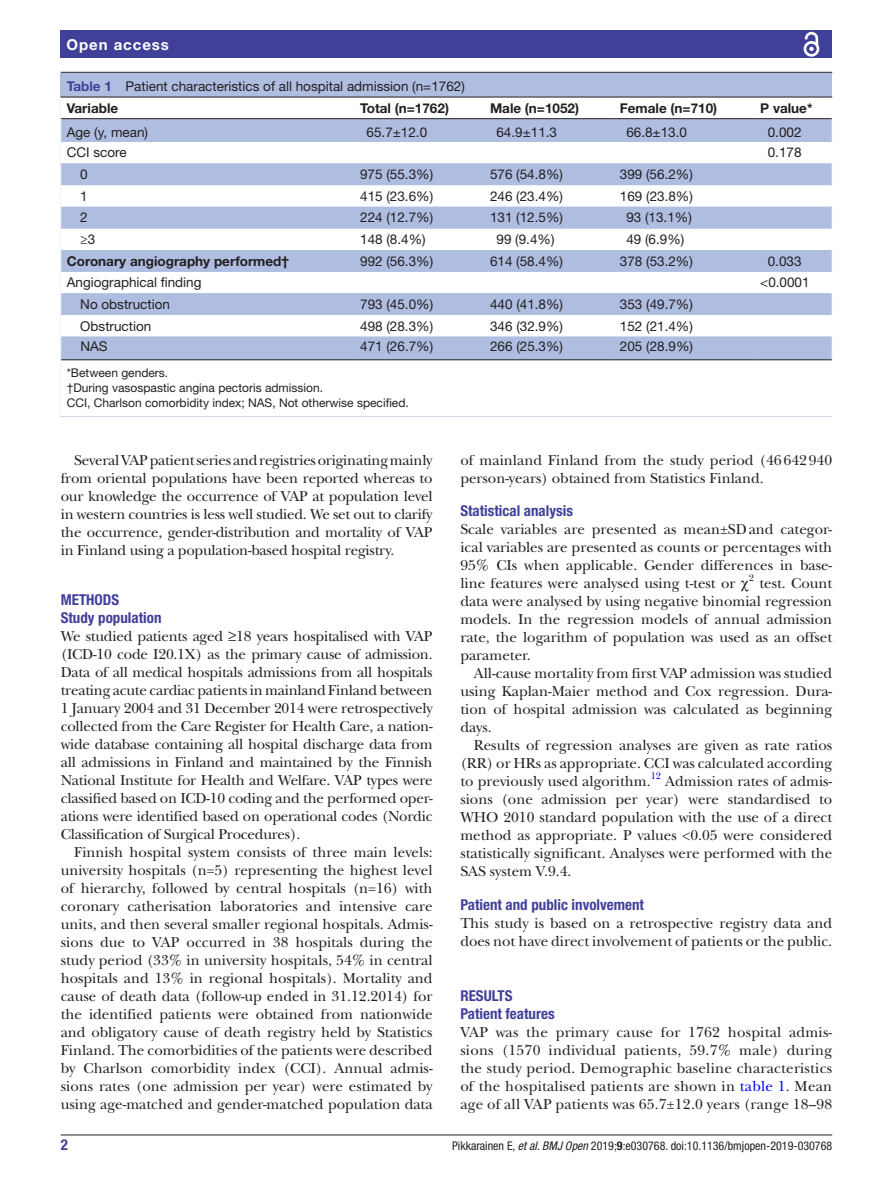
<style>
.page{position:relative;width:893px;height:1191px;background:#fff}
.page>*{position:absolute;margin:0;border:0;box-sizing:border-box;transform-origin:0 0}
.t1{font:15px/18px "New Baskerville";color:#231f20;text-align:justify}
.t2{font:700 condensed 15px/18px "Helvetica Neue LT Std";color:#414099}
.t3{font:700 15px "Helvetica Neue LT Std";letter-spacing:.065em;color:#fff}
.t4{font:13.5px/22px "Helvetica Neue LT Std";color:#231f20}
.t5{font:700 13.5px "Helvetica Neue LT Std";color:#231f20}
.t6{font:12px/15px "Helvetica Neue LT Std";color:#231f20}
.t7{font:condensed 12px "Helvetica Neue LT Std";color:#231f20}
.s1{font-weight:700;color:#414099}
.s2{font-weight:700}
.s3{color:#00f}
.s4{font-style:italic}
</style>
<div class="page">
<hr style="left:61px;top:1134px;width:771px;height:1px;background:#231f20">
<div style="left:61px;top:31px;width:771px;height:27px;background:#414099"></div>
<svg style="left:803px;top:31px;width:17px;height:26px"></svg>
<div style="left:61px;top:73px;width:771px;height:343px;background:#afbde1"></div>
<hr style="left:61px;top:72px;width:771px;height:1px;background:#231f20">
<div style="left:61px;top:98px;width:771px;height:318px;background:#fff"></div>
<svg style="left:61px;top:119px;width:771px;height:240px"></svg>
<hr style="left:61px;top:97px;width:293px;height:1px;background:#231f20">
<hr style="left:61px;top:118px;width:293px;height:1px;background:#231f20">
<hr style="left:354px;top:97px;width:130px;height:1px;background:#231f20">
<hr style="left:354px;top:118px;width:130px;height:1px;background:#231f20">
<hr style="left:484px;top:97px;width:130px;height:1px;background:#231f20">
<hr style="left:484px;top:118px;width:130px;height:1px;background:#231f20">
<hr style="left:614px;top:97px;width:140px;height:1px;background:#231f20">
<hr style="left:614px;top:118px;width:140px;height:1px;background:#231f20">
<hr style="left:754px;top:97px;width:78px;height:1px;background:#231f20">
<hr style="left:754px;top:118px;width:78px;height:1px;background:#231f20">
<hr style="left:354px;top:359px;width:130px;height:1px;background:#231f20">
<hr style="left:484px;top:359px;width:130px;height:1px;background:#231f20">
<hr style="left:614px;top:359px;width:140px;height:1px;background:#231f20">
<hr style="left:754px;top:359px;width:78px;height:1px;background:#231f20">
<hr style="left:61px;top:359px;width:293px;height:1px;background:#231f20">
<svg style="left:60px;top:97px;width:1px;height:263px"></svg>
<hr style="left:67px;top:376px;width:765px;height:2px;background:#fff">
<hr style="left:67px;top:391px;width:765px;height:2px;background:#fff">
<hr style="left:67px;top:406px;width:765px;height:2px;background:#fff">
<p class="t3" style="left:66px;top:35px;width:104px">Open access</p>
<p class="t4" style="left:67px;top:75px;width:400px"><span class="s1">Table 1</span> Patient characteristics of all hospital admission (n=1762)<br><span class="s2">Variable</span></p>
<p class="t5" style="left:360px;top:99px;width:90px">Total (n=1762)</p>
<p class="t5" style="left:490px;top:99px;width:91px">Male (n=1052)</p>
<p class="t5" style="left:620px;top:99px;width:99px">Female (n=710)</p>
<p class="t5" style="left:760px;top:99px;width:54px">P value*</p>
<p class="t4" style="left:67px;top:121px;width:83px">Age (y, mean)</p>
<p class="t4" style="left:367px;top:121px;width:62px">65.7±12.0</p>
<p class="t4" style="left:496px;top:121px;width:62px">64.9±11.3</p>
<p class="t4" style="left:626px;top:121px;width:62px">66.8±13.0</p>
<p class="t4" style="left:768px;top:121px;width:35px">0.002</p>
<p class="t4" style="left:67px;top:141px;width:61px">CCI score</p>
<p class="t4" style="left:768px;top:141px;width:35px">0.178</p>
<p class="t4" style="left:80px;top:163px;width:9px">0</p>
<p class="t4" style="left:360px;top:163px;width:75px">975 (55.3%)</p>
<p class="t4" style="left:490px;top:163px;width:75px">576 (54.8%)</p>
<p class="t4" style="left:620px;top:163px;width:75px">399 (56.2%)</p>
<p class="t4" style="left:80px;top:185px;width:9px">1</p>
<p class="t4" style="left:360px;top:185px;width:75px">415 (23.6%)</p>
<p class="t4" style="left:490px;top:185px;width:75px">246 (23.4%)</p>
<p class="t4" style="left:620px;top:185px;width:75px">169 (23.8%)</p>
<p class="t4" style="left:80px;top:206px;width:9px">2</p>
<p class="t4" style="left:360px;top:206px;width:75px">224 (12.7%)</p>
<p class="t4" style="left:490px;top:206px;width:75px">131 (12.5%)</p>
<p class="t4" style="left:626px;top:206px;width:67px">93 (13.1%)</p>
<p class="t4" style="left:80px;top:228px;width:17px">≥3</p>
<p class="t4" style="left:360px;top:228px;width:67px">148 (8.4%)</p>
<p class="t4" style="left:496px;top:228px;width:60px">99 (9.4%)</p>
<p class="t4" style="left:626px;top:228px;width:60px">49 (6.9%)</p>
<p class="t5" style="left:67px;top:252px;width:224px">Coronary angiography performed†</p>
<p class="t4" style="left:360px;top:250px;width:75px">992 (56.3%)</p>
<p class="t4" style="left:490px;top:250px;width:75px">614 (58.4%)</p>
<p class="t4" style="left:620px;top:250px;width:75px">378 (53.2%)</p>
<p class="t4" style="left:768px;top:250px;width:35px">0.033</p>
<p class="t4" style="left:67px;top:271px;width:136px">Angiographical finding</p>
<p class="t4" style="left:760px;top:271px;width:51px">&lt;0.0001</p>
<p class="t4" style="left:80px;top:293px;width:91px">No obstruction</p>
<p class="t4" style="left:360px;top:293px;width:75px">793 (45.0%)</p>
<p class="t4" style="left:490px;top:293px;width:75px">440 (41.8%)</p>
<p class="t4" style="left:620px;top:293px;width:75px">353 (49.7%)</p>
<p class="t4" style="left:80px;top:315px;width:73px">Obstruction</p>
<p class="t4" style="left:360px;top:315px;width:75px">498 (28.3%)</p>
<p class="t4" style="left:490px;top:315px;width:75px">346 (32.9%)</p>
<p class="t4" style="left:620px;top:315px;width:75px">152 (21.4%)</p>
<p class="t4" style="left:80px;top:335px;width:29px">NAS</p>
<p class="t4" style="left:360px;top:335px;width:75px">471 (26.7%)</p>
<p class="t4" style="left:490px;top:335px;width:75px">266 (25.3%)</p>
<p class="t4" style="left:620px;top:335px;width:75px">205 (28.9%)</p>
<p class="t6" style="left:67px;top:365px;width:344px">*Between genders.<br>†During vasospastic angina pectoris admission.<br>CCI, Charlson comorbidity index; NAS, Not otherwise specified.</p>
<p class="t1" style="left:61px;top:451px;width:373px;text-indent:14px">Several VAP patient series and registries originating mainly from oriental populations have been reported whereas to our knowledge the occurrence of VAP at population level in western countries is less well studied. We set out to clarify the occurrence, gender-distribution and mortality of VAP in Finland using a population-based hospital registry.</p>
<p class="t2" style="left:61px;top:590px;width:102px">Methods<br>Study population</p>
<p class="t1" style="left:61px;top:627px;width:373px">We studied patients aged ≥18 years hospitalised with VAP (ICD-10 code I20.1X) as the primary cause of admission.<br>Data of all medical hospitals admissions from all hospitals treating acute cardiac patients in mainland Finland between 1 January 2004 and 31 December 2014 were retrospectively collected from the Care Register for Health Care, a nation&shy;wide database containing all hospital discharge data from all admissions in Finland and maintained by the Finnish National Institute for Health and Welfare. VAP types were classified based on ICD-10 coding and the performed oper&shy;ations were identified based on operational codes (Nordic Classification of Surgical Procedures).</p>
<p class="t1" style="left:61px;top:843px;width:373px;text-indent:14px">Finnish hospital system consists of three main levels: university hospitals (n=5) representing the highest level of hierarchy, followed by central hospitals (n=16) with coronary catherisation laboratories and intensive care units, and then several smaller regional hospitals. Admis&shy;sions due to VAP occurred in 38 hospitals during the study period (33% in university hospitals, 54% in central hospitals and 13% in regional hospitals). Mortality and cause of death data (follow-up ended in 31.12.2014) for the identified patients were obtained from nationwide and obligatory cause of death registry held by Statistics Finland. The comorbidities of the patients were described by Charlson comorbidity index (CCI). Annual admis&shy;sions rates (one admission per year) were estimated by using age-matched and gender-matched population data</p>
<p class="t1" style="left:460px;top:451px;width:373px">of mainland Finland from the study period (46642940 person-years) obtained from Statistics Finland.</p>
<p class="t2" style="left:460px;top:501px;width:114px">Statistical analysis</p>
<p class="t1" style="left:460px;top:520px;width:373px">Scale variables are presented as mean±SDand categor&shy;ical variables are presented as counts or percentages with 95% CIs when applicable. Gender differences in base&shy;line features were analysed using t-test or <sup>2</sup> test. Count data were analysed by using negative binomial regression models. In the regression models of annual admission rate, the logarithm of population was used as an offset parameter.</p>
<p class="t1" style="left:460px;top:664px;width:373px;text-indent:14px">All-cause mortality from first VAP admission was studied using Kaplan-Maier method and Cox regression. Dura&shy;tion of hospital admission was calculated as beginning days.</p>
<p class="t1" style="left:460px;top:736px;width:373px;text-indent:14px">Results of regression analyses are given as rate ratios (RR) or HRs as appropriate. CCI was calculated according to previously used algorithm.<sup>12</sup> Admission rates of admis&shy;sions (one admission per year) were standardised to WHO 2010 standard population with the use of a direct method as appropriate. P values &lt;0.05 were considered statistically significant. Analyses were performed with the SAS system V.9.4.</p>
<p class="t2" style="left:460px;top:895px;width:185px">Patient and public involvement</p>
<p class="t1" style="left:460px;top:914px;width:373px">This study is based on a retrospective registry data and does not have direct involvement of patients or the public.</p>
<p class="t2" style="left:460px;top:986px;width:96px">Results<br>Patient features</p>
<p class="t1" style="left:460px;top:1023px;width:373px">VAP was the primary cause for 1762 hospital admis&shy;sions (1570 individual patients, 59.7% male) during the study period. Demographic baseline characteristics of the hospitalised patients are shown in <span class="s3">table 1</span>. Mean age of all VAP patients was 65.7±12.0 years (range 18–98</p>
<p class="t2" style="left:61px;top:1135px;width:9px">2</p>
<p class="t7" style="left:452px;top:1138px;width:382px">Pikkarainen E, <span class="s4">et al</span>. <span class="s4">BMJ Open</span> 2019;<span class="s2">9</span>:e030768. doi:10.1136/bmjopen-2019-030768</p>
</div>
